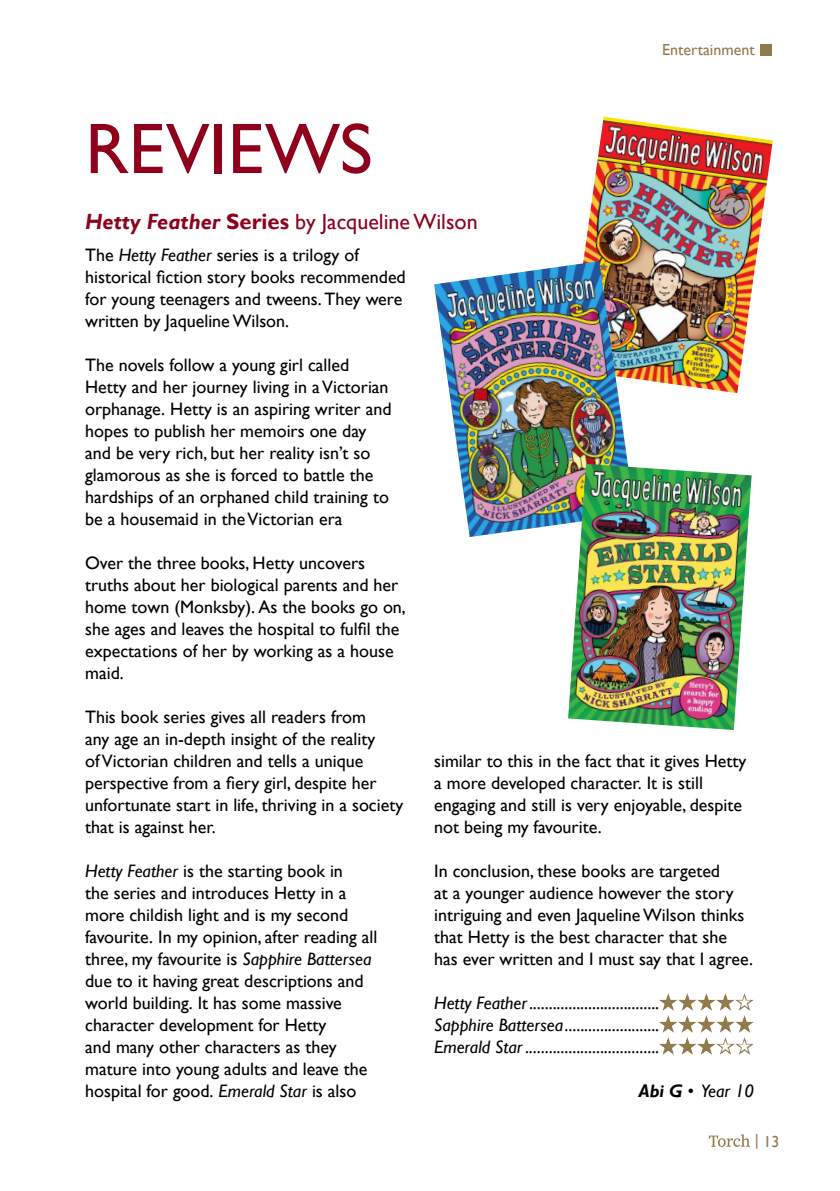
<style>
.page{position:relative;width:840px;height:1191px;background:#fff}
.page>*{position:absolute;margin:0;border:0;box-sizing:border-box;transform-origin:0 0}
.Large_Article_Headin{font:72px "Gill Sans";color:#8e001c}
.Small_Article_Headin{font:22px "Gill Sans";color:#8e001c}
.Copy_Paragraph{font:18px/22px "Gill Sans";color:#000}
.Byline{font:italic 18px "Gill Sans";color:#000}
.t1{font:16px "Gill Sans";color:#917b4c}
.s1{font-weight:700;font-style:italic}
.s2{font-weight:700}
.s3{font-style:italic}
</style>
<div class="page">
<img style="left:583px;top:117px;width:189px;height:276px">
<img style="left:434px;top:261px;width:200px;height:276px">
<img style="left:567px;top:464px;width:184px;height:266px">
<svg style="left:708px;top:1134px;width:41px;height:12px"></svg>
<div style="left:760px;top:44px;width:11px;height:11px;background:#917b4c"></div>
<p class="Large_Article_Headin" style="left:85px;top:107px;width:289px">REVIEWS</p>
<p class="t1" style="left:661px;top:40px;width:94px">Entertainment</p>
<p class="Small_Article_Headin" style="left:85px;top:209px;width:394px"><span class="s1">Hetty Feather</span> <span class="s2">Series</span> by Jacqueline Wilson</p>
<p class="Copy_Paragraph" style="left:85px;top:244px;width:322px">The <span class="s3">Hetty Feather</span> series is a trilogy of historical fiction story books recommended for young teenagers and tweens. They were written by Jaqueline Wilson.</p>
<p class="Copy_Paragraph" style="left:85px;top:354px;width:308px">The novels follow a young girl called Hetty and her journey living in a Victorian orphanage. Hetty is an aspiring writer and hopes to publish her memoirs one day and be very rich, but her reality isn’t so glamorous as she is forced to battle the hardships of an orphaned child training to be a housemaid in the Victorian era</p>
<p class="Copy_Paragraph" style="left:85px;top:552px;width:322px">Over the three books, Hetty uncovers truths about her biological parents and her home town (Monksby). As the books go on, she ages and leaves the hospital to fulfil the expectations of her by working as a house maid.</p>
<p class="Copy_Paragraph" style="left:85px;top:706px;width:319px">This book series gives all readers from<br>any age an in-depth insight of the reality<br>of Victorian children and tells a unique perspective from a fiery girl, despite her unfortunate start in life, thriving in a society that is against her.</p>
<p class="Copy_Paragraph" style="left:85px;top:860px;width:293px"><span class="s3">Hetty Feather</span> is the starting book in<br>the series and introduces Hetty in a more childish light and is my second favourite. In my opinion, after reading all three, my favourite is <span class="s3">Sapphire Battersea </span>due to it having great descriptions and world building. It has some massive character development for Hetty<br>and many other characters as they mature into young adults and leave the hospital for good. <span class="s3">Emerald Star</span> is also</p>
<p class="Copy_Paragraph" style="left:434px;top:750px;width:313px">similar to this in the fact that it gives Hetty a more developed character. It is still engaging and still is very enjoyable, despite not being my favourite.</p>
<p class="Copy_Paragraph" style="left:434px;top:860px;width:320px">In conclusion, these books are targeted<br>at a younger audience however the story intriguing and even Jaqueline Wilson thinks that Hetty is the best character that she has ever written and I must say that I agree.</p>
<p class="Copy_Paragraph" style="left:434px;top:992px;width:226px;text-align:justify"><span class="s3">Hetty Feather</span>.................................<br><span class="s3">Sapphire Battersea</span>........................<br><span class="s3">Emerald Star</span>..................................</p>
<p class="Byline" style="left:638px;top:1080px;width:117px"><span class="s2">Abi G</span> • Year 10</p>
<p class="t1" style="left:754px;top:1132px;width:26px">| 13</p>
</div>
